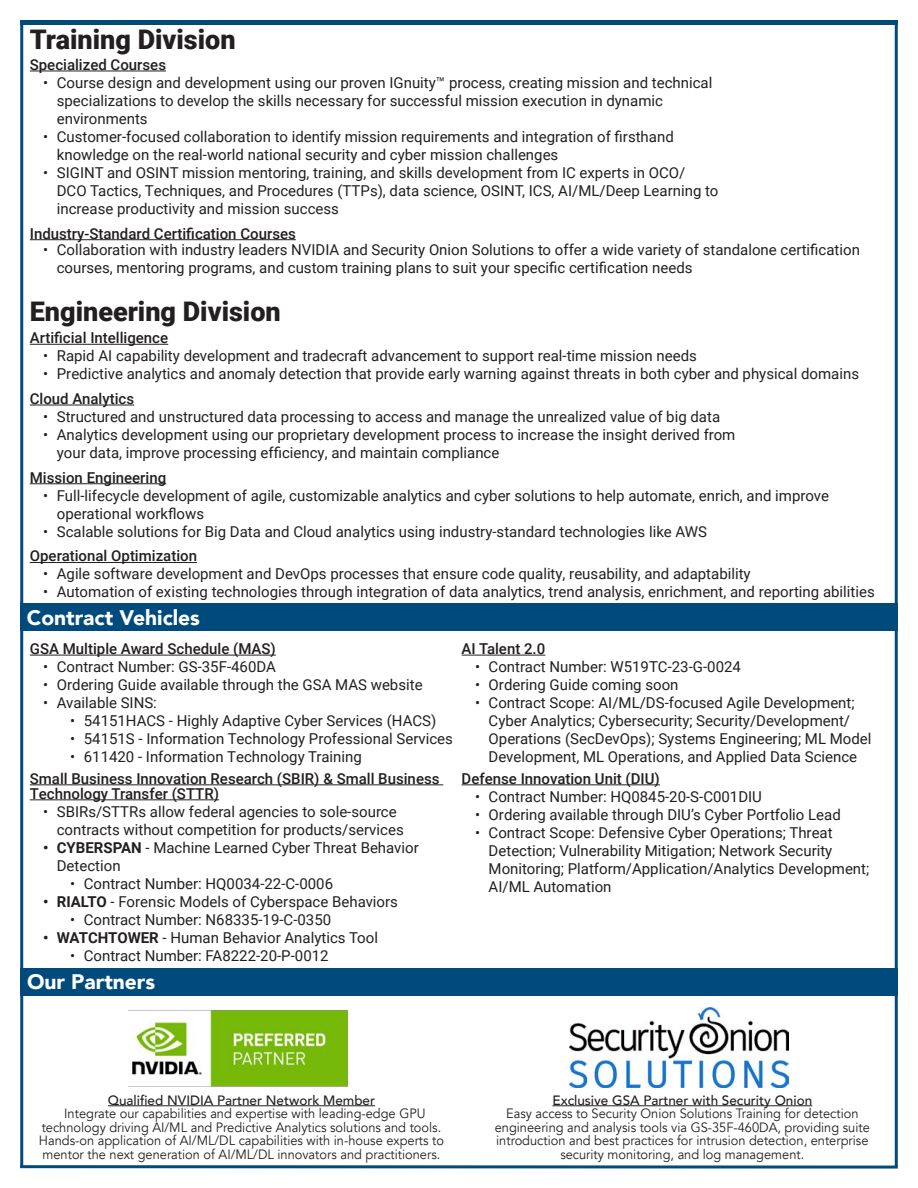
<style>
.page{position:relative;width:918px;height:1188px;background:#fff}
.page>*{position:absolute;margin:0;border:0;box-sizing:border-box;transform-origin:0 0}
.t1{font:900 27px "Roboto";color:#231f20}
.t2{font:900 21px "Avenir";color:#fff}
.t3{font:15px/18px "Roboto";color:#231f20}
.t4{font:500 15px/15px "Roboto";color:#231f20}
.t5{font:13.5px/13.5px "Avenir";color:#231f20;text-align:center;scale:.95 1}
.t6{font:500 13.5px "Avenir";color:#231f20}
.s1{font-weight:700}
</style>
<div class="page">
<hr style="left:108px;top:1105px;width:267px;height:1px;background:#231f20">
<img style="left:129px;top:1010px;width:219px;height:77px">
<hr style="left:552px;top:1105px;width:260px;height:1px;background:#231f20">
<img style="left:570px;top:1008px;width:218px;height:80px">
<svg style="left:20px;top:1165px;width:878px;height:4px;background:#3f779b"></svg>
<hr style="left:20px;top:21px;width:878px;height:4px;background:#004b7b">
<hr style="left:895px;top:23px;width:3px;height:581px;background:#004b7b">
<hr style="left:20px;top:23px;width:3px;height:581px;background:#004b7b">
<div style="left:20px;top:968px;width:878px;height:27px;background:#004b7b"></div>
<hr style="left:895px;top:968px;width:3px;height:199px;background:#004b7b">
<hr style="left:20px;top:968px;width:3px;height:200px;background:#004b7b">
<hr style="left:30px;top:71px;width:136px;height:1px;background:#231f20">
<hr style="left:30px;top:239px;width:266px;height:1px;background:#231f20">
<hr style="left:30px;top:344px;width:138px;height:1px;background:#231f20">
<hr style="left:30px;top:405px;width:104px;height:1px;background:#231f20">
<hr style="left:30px;top:483px;width:136px;height:1px;background:#231f20">
<hr style="left:30px;top:562px;width:167px;height:1px;background:#231f20">
<hr style="left:30px;top:655px;width:246px;height:1px;background:#231f20">
<hr style="left:30px;top:784px;width:413px;height:1px;background:#231f20">
<hr style="left:30px;top:799px;width:189px;height:1px;background:#231f20">
<hr style="left:462px;top:655px;width:83px;height:1px;background:#231f20">
<hr style="left:462px;top:784px;width:198px;height:1px;background:#231f20">
<div style="left:20px;top:604px;width:878px;height:27px;background:#004b7b"></div>
<hr style="left:895px;top:604px;width:3px;height:364px;background:#004b7b">
<hr style="left:20px;top:604px;width:3px;height:364px;background:#004b7b">
<p class="t1" style="left:30px;top:20px;width:207px">Training Division</p>
<p class="t4" style="left:30px;top:56px;width:138px">Specialized Courses</p>
<p class="t3" style="left:57px;top:73px;width:657px;text-indent:-14px">• Course design and development using our proven IGnuity™ process, creating mission and technical specializations to develop the skills necessary for successful mission execution in dynamic environments</p>
<p class="t3" style="left:57px;top:127px;width:618px;text-indent:-14px">• Customer-focused collaboration to identify mission requirements and integration of firsthand knowledge on the real-world national security and cyber mission challenges</p>
<p class="t3" style="left:57px;top:163px;width:663px;text-indent:-14px">• SIGINT and OSINT mission mentoring, training, and skills development from IC experts in OCO/<br>DCO Tactics, Techniques, and Procedures (TTPs), data science, OSINT, ICS, AI/ML/Deep Learning to increase productivity and mission success</p>
<p class="t4" style="left:30px;top:225px;width:268px">Industry-Standard Certification Courses</p>
<p class="t3" style="left:57px;top:240px;width:805px;text-indent:-14px">• Collaboration with industry leaders NVIDIA and Security Onion Solutions to offer a wide variety of standalone certification courses, mentoring programs, and custom training plans to suit your specific certification needs</p>
<p class="t1" style="left:30px;top:293px;width:252px">Engineering Division</p>
<p class="t4" style="left:30px;top:330px;width:140px">Artificial Intelligence</p>
<p class="t3" style="left:43px;top:346px;width:655px">• Rapid AI capability development and tradecraft advancement to support real-time mission needs</p>
<p class="t3" style="left:43px;top:364px;width:817px">• Predictive analytics and anomaly detection that provide early warning against threats in both cyber and physical domains</p>
<p class="t4" style="left:30px;top:391px;width:106px">Cloud Analytics</p>
<p class="t3" style="left:43px;top:407px;width:678px">• Structured and unstructured data processing to access and manage the unrealized value of big data</p>
<p class="t3" style="left:57px;top:425px;width:680px;text-indent:-14px">• Analytics development using our proprietary development process to increase the insight derived from your data, improve processing efficiency, and maintain compliance</p>
<p class="t4" style="left:30px;top:469px;width:138px">Mission Engineering</p>
<p class="t3" style="left:57px;top:486px;width:774px;text-indent:-14px">• Full-lifecycle development of agile, customizable analytics and cyber solutions to help automate, enrich, and improve operational workflows</p>
<p class="t3" style="left:43px;top:522px;width:665px">• Scalable solutions for Big Data and Cloud analytics using industry-standard technologies like AWS</p>
<p class="t4" style="left:30px;top:548px;width:169px">Operational Optimization</p>
<p class="t3" style="left:43px;top:565px;width:709px">• Agile software development and DevOps processes that ensure code quality, reusability, and adaptability</p>
<p class="t3" style="left:43px;top:583px;width:833px">• Automation of existing technologies through integration of data analytics, trend analysis, enrichment, and reporting abilities</p>
<p class="t2" style="left:27px;top:599px;width:175px">Contract Vehicles</p>
<p class="t4" style="left:30px;top:641px;width:248px">GSA Multiple Award Schedule (MAS)</p>
<p class="t3" style="left:43px;top:657px;width:234px">• Contract Number: GS-35F-460DA</p>
<p class="t3" style="left:43px;top:675px;width:381px">• Ordering Guide available through the GSA MAS website</p>
<p class="t3" style="left:43px;top:693px;width:115px">• Available SINS:</p>
<p class="t3" style="left:70px;top:711px;width:368px">• 54151HACS - Highly Adaptive Cyber Services (HACS)</p>
<p class="t3" style="left:70px;top:729px;width:384px">• 54151S - Information Technology Professional Services</p>
<p class="t3" style="left:70px;top:747px;width:293px">• 611420 - Information Technology Training</p>
<p class="t4" style="left:30px;top:770px;width:411px">Small Business Innovation Research (SBIR) &amp; Small Business<br>Technology Transfer (STTR)</p>
<p class="t3" style="left:57px;top:802px;width:348px;text-indent:-14px">• SBIRs/STTRs allow federal agencies to sole-source contracts without competition for products/services</p>
<p class="t3" style="left:57px;top:838px;width:363px;text-indent:-14px"><span class="s1">• CYBERSPAN</span> - Machine Learned Cyber Threat Behavior<br>Detection</p>
<p class="t3" style="left:70px;top:874px;width:264px">• Contract Number: HQ0034-22-C-0006</p>
<p class="t3" style="left:43px;top:892px;width:356px"><span class="s1">• RIALTO</span> - Forensic Models of Cyberspace Behaviors</p>
<p class="t3" style="left:70px;top:910px;width:262px">• Contract Number: N68335-19-C-0350</p>
<p class="t3" style="left:43px;top:928px;width:336px"><span class="s1">• WATCHTOWER</span> - Human Behavior Analytics Tool</p>
<p class="t3" style="left:70px;top:946px;width:260px">• Contract Number: FA8222-20-P-0012</p>
<p class="t2" style="left:27px;top:964px;width:130px">Our Partners</p>
<p class="t4" style="left:462px;top:641px;width:85px">AI Talent 2.0</p>
<p class="t3" style="left:475px;top:657px;width:267px">• Contract Number: W519TC-23-G-0024</p>
<p class="t3" style="left:475px;top:675px;width:205px">• Ordering Guide coming soon</p>
<p class="t3" style="left:489px;top:693px;width:384px;text-indent:-14px">• Contract Scope: AI/ML/DS-focused Agile Development; Cyber Analytics; Cybersecurity; Security/Development/ Operations (SecDevOps); Systems Engineering; ML Model Development, ML Operations, and Applied Data Science</p>
<p class="t4" style="left:462px;top:770px;width:200px">Defense Innovation Unit (DIU)</p>
<p class="t3" style="left:475px;top:787px;width:288px">• Contract Number: HQ0845-20-S-C001DIU</p>
<p class="t3" style="left:475px;top:805px;width:367px">• Ordering available through DIU’s Cyber Portfolio Lead</p>
<p class="t3" style="left:489px;top:823px;width:382px;text-indent:-14px">• Contract Scope: Defensive Cyber Operations; Threat Detection; Vulnerability Mitigation; Network Security Monitoring; Platform/Application/Analytics Development; AI/ML Automation</p>
<p class="t6" style="left:108px;top:1088px;width:269px">Qualified NVIDIA Partner Network Member</p>
<p class="t5" style="left:39px;top:1107px;width:428px">Integrate our capabilities and expertise with leading-edge GPU technology driving AI/ML and Predictive Analytics solutions and tools.<br>Hands-on application of AI/ML/DL capabilities with in-house experts to mentor the next generation of AI/ML/DL innovators and practitioners.</p>
<p class="t6" style="left:552px;top:1088px;width:261px">Exclusive GSA Partner with Security Onion</p>
<p class="t5" style="left:495px;top:1107px;width:396px">Easy access to Security Onion Solutions Training for detection engineering and analysis tools via GS-35F-460DA, providing suite introduction and best practices for intrusion detection, enterprise security monitoring, and log management.</p>
</div>
